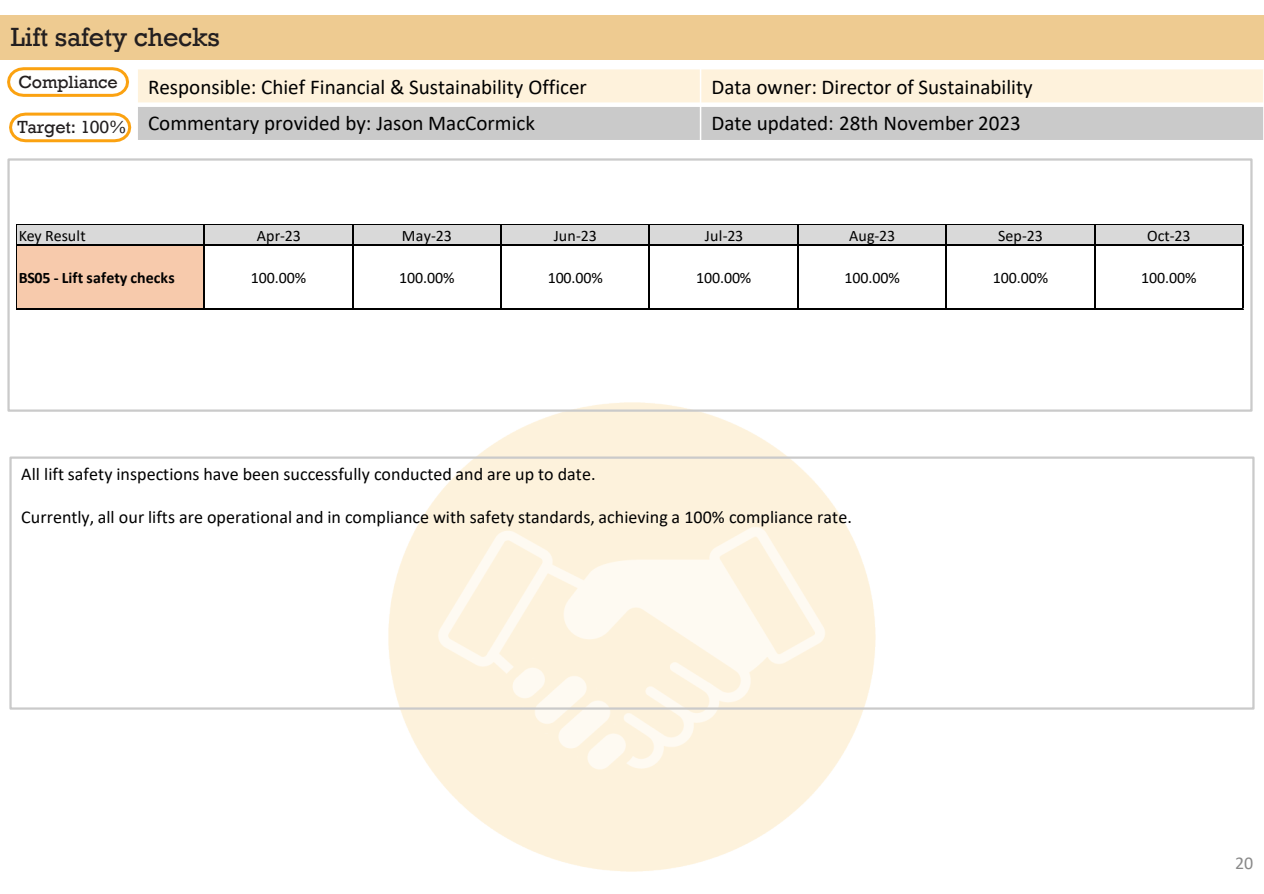
<style>
.page{position:relative;width:1264px;height:894px;background:#fff}
.page>*{position:absolute;margin:0;border:0;box-sizing:border-box;transform-origin:0 0}
.t1{font:27px "Rockwell";letter-spacing:-.005em;color:#231f20}
.t2{font:21px "Calibri";color:#000}
.t3{font:18px "Calibri";color:#000}
.t4{font:18px "Rockwell";letter-spacing:-.01em;color:#231f20}
.t5{font:18px "Calibri";color:#898989}
.t6{font:15.9px "Calibri";letter-spacing:-.005em;color:#000}
.t7{font:700 15.9px "Calibri";color:#000}
</style>
<div class="page">
<img style="left:388px;top:403px;width:486px;height:468px">
<div style="left:0;top:15px;width:1263px;height:44px;background:#eecb91"></div>
<div style="left:137px;top:69px;width:563px;height:36px;background:#fef2dc"></div>
<div style="left:700px;top:69px;width:563px;height:36px;background:#fef2dc"></div>
<div style="left:137px;top:105px;width:563px;height:36px;background:#cacaca"></div>
<div style="left:700px;top:105px;width:563px;height:36px;background:#cacaca"></div>
<hr style="left:699px;top:68px;width:2px;height:73px;background:#fff">
<div style="left:136px;top:102px;width:1127px;height:5px;background:#fff"></div>
<hr style="left:136px;top:68px;width:2px;height:73px;background:#fff">
<hr style="left:1262px;top:68px;width:1px;height:73px;background:#fff">
<hr style="left:136px;top:140px;width:1127px;height:1px;background:#fff">
<div style="left:9px;top:456px;width:1245px;height:253px;border:2px solid #cacaca"></div>
<svg style="left:7px;top:67px;width:122px;height:30px"></svg>
<svg style="left:9px;top:112px;width:123px;height:31px"></svg>
<div style="left:7px;top:158px;width:1245px;height:253px;border:2px solid #cacaca"></div>
<div style="left:17px;top:225px;width:1226px;height:21px;background:#d9d9d9"></div>
<div style="left:17px;top:245px;width:188px;height:64px;background:#f7caac"></div>
<hr style="left:17px;top:224px;width:1226px;height:1px;background:#000">
<hr style="left:17px;top:245px;width:1226px;height:1px;background:#000">
<hr style="left:17px;top:308px;width:1226px;height:1px;background:#000">
<hr style="left:16px;top:224px;width:1px;height:85px;background:#000">
<hr style="left:204px;top:225px;width:1px;height:84px;background:#000">
<hr style="left:352px;top:225px;width:1px;height:84px;background:#000">
<hr style="left:500px;top:225px;width:1px;height:84px;background:#000">
<hr style="left:648px;top:225px;width:2px;height:84px;background:#000">
<hr style="left:797px;top:225px;width:1px;height:84px;background:#000">
<hr style="left:945px;top:225px;width:1px;height:84px;background:#000">
<hr style="left:1093px;top:225px;width:1px;height:84px;background:#000">
<hr style="left:1241px;top:225px;width:2px;height:84px;background:#000">
<h1 class="t1" style="left:11px;top:21px;width:210px">Lift safety checks</h1>
<p class="t2" style="left:148px;top:72px;width:440px">Responsible: Chief Financial &amp; Sustainability Officer</p>
<p class="t2" style="left:711px;top:72px;width:323px">Data owner: Director of Sustainability</p>
<p class="t2" style="left:148px;top:108px;width:388px">Commentary provided by: Jason MacCormick</p>
<p class="t2" style="left:711px;top:108px;width:311px">Date updated: 28th November 2023</p>
<p class="t4" style="left:18px;top:72px;width:101px">Compliance</p>
<p class="t4" style="left:17px;top:117px;width:111px">Target: 100%</p>
<p class="t6" style="left:19px;top:224px;width:69px">Key Result</p>
<p class="t6" style="left:257px;top:224px;width:45px">Apr-23</p>
<p class="t6" style="left:402px;top:224px;width:51px">May-23</p>
<p class="t6" style="left:553px;top:224px;width:45px">Jun-23</p>
<p class="t6" style="left:704px;top:224px;width:40px">Jul-23</p>
<p class="t6" style="left:848px;top:224px;width:47px">Aug-23</p>
<p class="t6" style="left:997px;top:224px;width:46px">Sep-23</p>
<p class="t6" style="left:1146px;top:224px;width:45px">Oct-23</p>
<p class="t7" style="left:19px;top:267px;width:157px">BS05 - Lift safety checks</p>
<p class="t6" style="left:251px;top:267px;width:57px">100.00%</p>
<p class="t6" style="left:399px;top:267px;width:57px">100.00%</p>
<p class="t6" style="left:547px;top:267px;width:57px">100.00%</p>
<p class="t6" style="left:696px;top:267px;width:57px">100.00%</p>
<p class="t6" style="left:844px;top:267px;width:57px">100.00%</p>
<p class="t6" style="left:992px;top:267px;width:57px">100.00%</p>
<p class="t6" style="left:1140px;top:267px;width:57px">100.00%</p>
<p class="t3" style="left:21px;top:461px;width:575px">All lift safety inspections have been successfully conducted and are up to date.</p>
<p class="t3" style="left:21px;top:504px;width:832px">Currently, all our lifts are operational and in compliance with safety standards, achieving a 100% compliance rate.</p>
<p class="t5" style="left:1234px;top:850px;width:20px">20</p>
</div>
